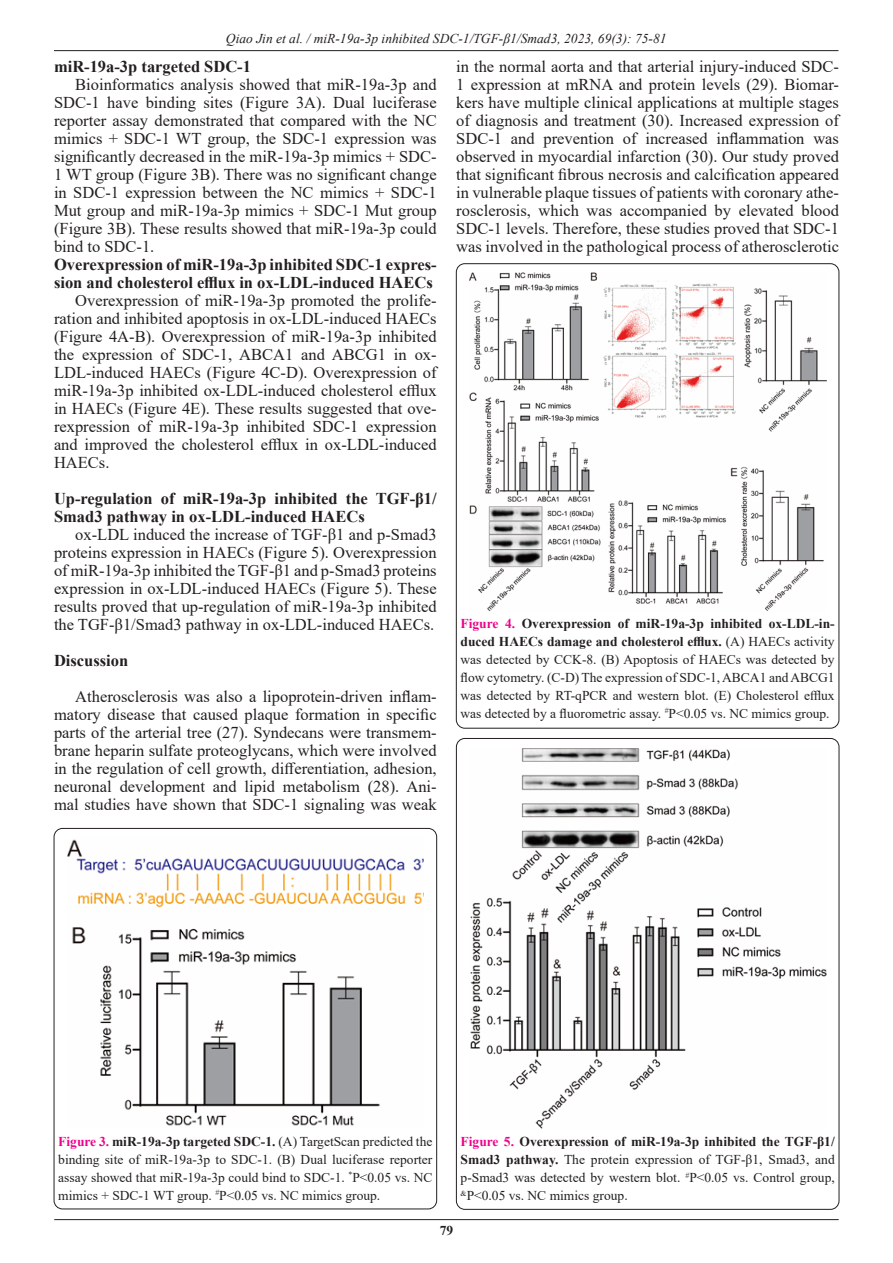
<style>
.page{position:relative;width:893px;height:1263px;background:#fff}
.page>*{position:absolute;margin:0;border:0;box-sizing:border-box;transform-origin:0 0}
.t1{font:16.5px/18px "Times New Roman";color:#231f20;text-align:justify}
.Pa7{font:700 16.5px/18px "Times New Roman";color:#231f20}
.t2{font:13.5px/18px "Times New Roman";color:#231f20;text-align:justify}
.t3{font:italic 13.5px "Times New Roman";color:#231f20}
.t4{font:700 13.5px "Times New Roman";color:#231f20}
.s1{font-weight:700;color:#ed028c}
.s2{font-weight:700}
</style>
<div class="page">
<hr style="left:54px;top:50px;width:784px;height:1px;background:#231f20">
<hr style="left:54px;top:1219px;width:785px;height:1px;background:#231f20">
<div style="left:54px;top:828px;width:383px;height:381px;border:1px solid #231f20;border-radius:9px"></div>
<img style="left:67px;top:839px;width:357px;height:287px">
<img style="left:469px;top:272px;width:357px;height:340px">
<img style="left:470px;top:748px;width:356px;height:381px">
<p class="t3" style="left:226px;top:29px;width:442px">Qiao Jin et al. / miR-19a-3p inhibited SDC-1/TGF-β1/Smad3, 2023, 69(3): 75-81</p>
<p class="Pa7" style="left:54px;top:57px;width:199px">miR-19a-3p targeted SDC-1</p>
<p class="t1" style="left:54px;top:75px;width:384px;text-indent:21px">Bioinformatics analysis showed that miR-19a-3p and SDC-1 have binding sites (Figure 3A). Dual luciferase reporter assay demonstrated that compared with the NC mimics + SDC-1 WT group, the SDC-1 expression was significantly decreased in the miR-19a-3p mimics + SDC-1 WT group (Figure 3B). There was no significant change in SDC-1 expression between the NC mimics + SDC-1<br>Mut group and miR-19a-3p mimics + SDC-1 Mut group (Figure 3B). These results showed that miR-19a-3p could bind to SDC-1.</p>
<p class="Pa7" style="left:54px;top:255px;width:384px">Overexpression of miR-19a-3p inhibited SDC-1 expres&shy;sion and cholesterol efflux in ox-LDL-induced HAECs</p>
<p class="t1" style="left:54px;top:291px;width:384px;text-indent:21px">Overexpression of miR-19a-3p promoted the prolife&shy;ration and inhibited apoptosis in ox-LDL-induced HAECs (Figure 4A-B). Overexpression of miR-19a-3p inhibited the expression of SDC-1, ABCA1 and ABCG1 in ox-LDL-induced HAECs (Figure 4C-D). Overexpression of miR-19a-3p inhibited ox-LDL-induced cholesterol efflux in HAECs (Figure 4E). These results suggested that ove&shy;rexpression of miR-19a-3p inhibited SDC-1 expression and improved the cholesterol efflux in ox-LDL-induced HAECs.</p>
<p class="Pa7" style="left:54px;top:489px;width:384px">Up-regulation of miR-19a-3p inhibited the TGF-β1/<br>Smad3 pathway in ox-LDL-induced HAECs</p>
<p class="t1" style="left:54px;top:525px;width:384px;text-indent:21px">ox-LDL induced the increase of TGF-β1 and p-Smad3 proteins expression in HAECs (Figure 5). Overexpression of miR-19a-3p inhibited the TGF-β1 and p-Smad3 proteins expression in ox-LDL-induced HAECs (Figure 5). These results proved that up-regulation of miR-19a-3p inhibited the TGF-β1/Smad3 pathway in ox-LDL-induced HAECs.</p>
<p class="Pa7" style="left:54px;top:651px;width:76px">Discussion</p>
<p class="t1" style="left:54px;top:687px;width:384px;text-indent:21px">Atherosclerosis was also a lipoprotein-driven inflam&shy;matory disease that caused plaque formation in specific parts of the arterial tree (27). Syndecans were transmem&shy;brane heparin sulfate proteoglycans, which were involved in the regulation of cell growth, differentiation, adhesion, neuronal development and lipid metabolism (28). Ani&shy;mal studies have shown that SDC-1 signaling was weak</p>
<p class="t1" style="left:456px;top:57px;width:384px">in the normal aorta and that arterial injury-induced SDC-1 expression at mRNA and protein levels (29). Biomar&shy;kers have multiple clinical applications at multiple stages of diagnosis and treatment (30). Increased expression of SDC-1 and prevention of increased inflammation was observed in myocardial infarction (30). Our study proved that significant fibrous necrosis and calcification appeared in vulnerable plaque tissues of patients with coronary athe&shy;rosclerosis, which was accompanied by elevated blood SDC-1 levels. Therefore, these studies proved that SDC-1 was involved in the pathological process of atherosclerotic</p>
<p class="t2" style="left:460px;top:614px;width:376px"><span class="s1">Figure 4.</span> <span class="s2">Overexpression of miR-19a-3p inhibited ox-LDL-in&shy;duced HAECs damage and cholesterol efflux.</span> (A) HAECs activity was detected by CCK-8. (B) Apoptosis of HAECs was detected by flow cytometry. (C-D) The expression of SDC-1, ABCA1 and ABCG1 was detected by RT-qPCR and western blot. (E) Cholesterol efflux was detected by a fluorometric assay. <sup>#</sup>P&lt;0.05 vs. NC mimics group.</p>
<p class="t2" style="left:58px;top:1132px;width:376px"><span class="s1">Figure 3.</span> <span class="s2">miR-19a-3p targeted SDC-1.</span> (A) TargetScan predicted the binding site of miR-19a-3p to SDC-1. (B) Dual luciferase reporter assay showed that miR-19a-3p could bind to SDC-1. <sup>*</sup>P&lt;0.05 vs. NC mimics + SDC-1 WT group. <sup>#</sup>P&lt;0.05 vs. NC mimics group.</p>
<p class="t2" style="left:461px;top:1132px;width:376px"><span class="s1">Figure 5.</span> <span class="s2">Overexpression of miR-19a-3p inhibited the TGF-β1/ Smad3 pathway.</span> The protein expression of TGF-β1, Smad3, and p-Smad3 was detected by western blot. <sup>#</sup>P&lt;0.05 vs. Control group, <sup>&amp;</sup>P&lt;0.05 vs. NC mimics group.</p>
<p class="t4" style="left:440px;top:1220px;width:15px">79</p>
</div>
